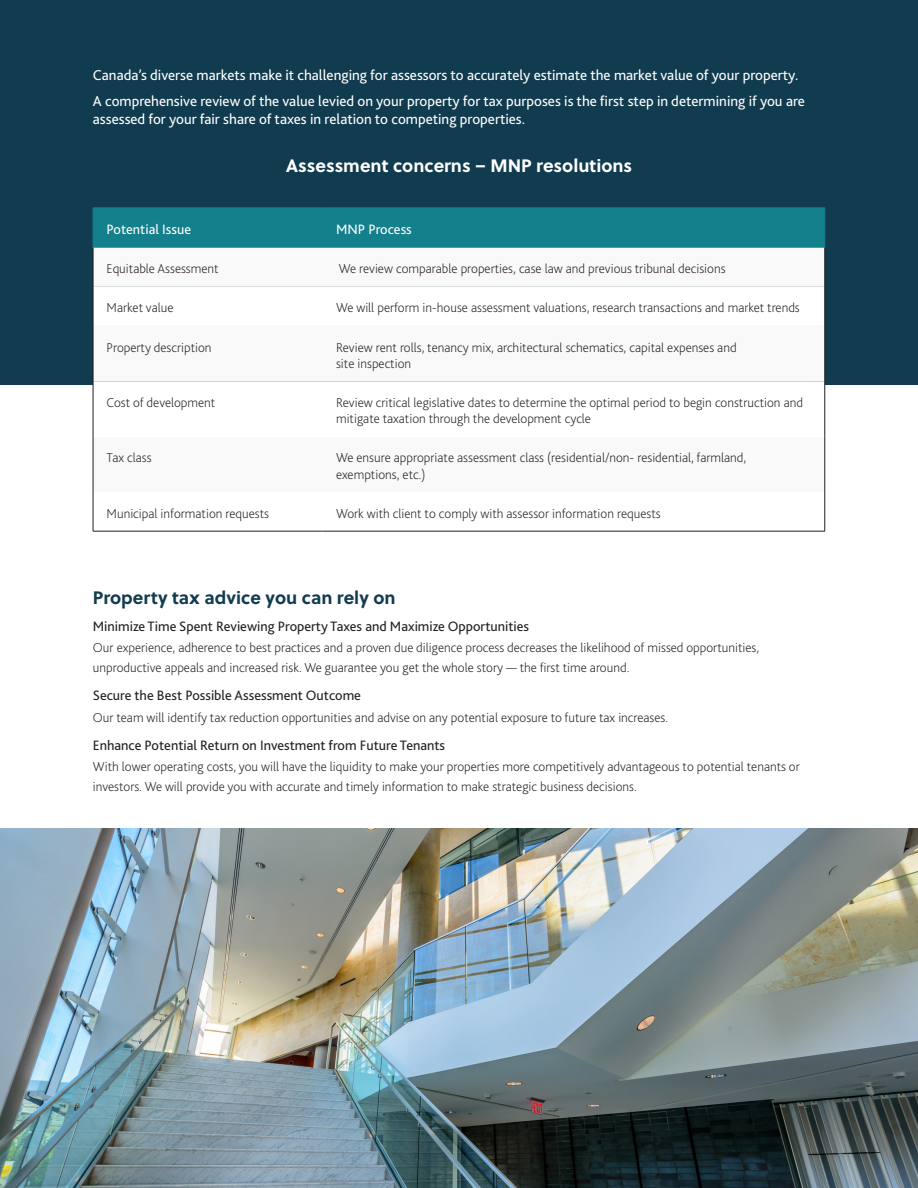
<style>
.page{position:relative;width:918px;height:1188px;background:#fff}
.page>*{position:absolute;margin:0;border:0;box-sizing:border-box;transform-origin:0 0}
.t1{font:700 18px "Soleil";color:#fff}
.t2{font:700 18px "Soleil";color:#113b4f}
.t3{font:15px/18px "Bliss 2";color:#fff}
.t4{font:14.25px "Bliss 2";color:#231f20}
.t5{font:14.25px "Bliss 2";color:#fff}
.t6{font:200 13.5px/16.2px "Bliss 2";color:#231f20}
</style>
<div class="page">
<div style="left:0;top:0;width:918px;height:384px;background:#113b4f"></div>
<div style="left:94px;top:209px;width:731px;height:39px;background:#13808c"></div>
<div style="left:94px;top:248px;width:731px;height:133px;background:#f9f9f9"></div>
<div style="left:94px;top:287px;width:731px;height:39px;background:#fff"></div>
<svg style="left:94px;top:381px;width:731px;height:150px"></svg>
<hr style="left:93px;top:248px;width:1px;height:39px;background:#231f20">
<hr style="left:825px;top:248px;width:1px;height:39px;background:#231f20">
<hr style="left:93px;top:287px;width:1px;height:39px;background:#231f20">
<hr style="left:825px;top:287px;width:1px;height:39px;background:#231f20">
<hr style="left:93px;top:326px;width:1px;height:55px;background:#231f20">
<hr style="left:825px;top:326px;width:1px;height:55px;background:#231f20">
<hr style="left:93px;top:381px;width:1px;height:56px;background:#231f20">
<hr style="left:825px;top:381px;width:1px;height:56px;background:#231f20">
<hr style="left:93px;top:437px;width:1px;height:55px;background:#231f20">
<hr style="left:825px;top:437px;width:1px;height:55px;background:#231f20">
<hr style="left:93px;top:492px;width:1px;height:39px;background:#231f20">
<hr style="left:825px;top:492px;width:1px;height:39px;background:#231f20">
<hr style="left:93px;top:531px;width:230px;height:1px;background:#231f20">
<hr style="left:323px;top:531px;width:502px;height:1px;background:#231f20">
<hr style="left:93px;top:208px;width:230px;height:1px;background:#13808c">
<hr style="left:93px;top:208px;width:1px;height:40px;background:#13808c">
<hr style="left:323px;top:208px;width:502px;height:1px;background:#13808c">
<hr style="left:825px;top:208px;width:1px;height:40px;background:#13808c">
<img style="left:0;top:828px;width:918px;height:360px">
<p class="t3" style="left:93px;top:65px;width:707px">Canada’s diverse markets make it challenging for assessors to accurately estimate the market value of your property.</p>
<p class="t3" style="left:93px;top:92px;width:714px">A comprehensive review of the value levied on your property for tax purposes is the first step in determining if you are assessed for your fair share of taxes in relation to competing properties.</p>
<h3 class="t1" style="left:286px;top:152px;width:348px">Assessment concerns – MNP resolutions</h3>
<p class="t5" style="left:107px;top:221px;width:86px">Potential Issue</p>
<p class="t5" style="left:336px;top:221px;width:77px">MNP Process</p>
<p class="t6" style="left:107px;top:260px;width:114px">Equitable Assessment</p>
<p class="t6" style="left:339px;top:260px;width:388px">We review comparable properties, case law and previous tribunal decisions</p>
<p class="t6" style="left:107px;top:300px;width:68px">Market value</p>
<p class="t6" style="left:336px;top:300px;width:465px">We will perform in-house assessment valuations, research transactions and market trends</p>
<p class="t6" style="left:107px;top:339px;width:106px">Property description</p>
<p class="t6" style="left:336px;top:339px;width:402px">Review rent rolls, tenancy mix, architectural schematics, capital expenses and site inspection</p>
<p class="t6" style="left:107px;top:394px;width:110px">Cost of development</p>
<p class="t6" style="left:336px;top:394px;width:469px">Review critical legislative dates to determine the optimal period to begin construction and mitigate taxation through the development cycle</p>
<p class="t6" style="left:107px;top:449px;width:47px">Tax class</p>
<p class="t6" style="left:336px;top:449px;width:412px">We ensure appropriate assessment class (residential/non- residential, farmland, exemptions, etc.)</p>
<p class="t6" style="left:107px;top:505px;width:164px">Municipal information requests</p>
<p class="t6" style="left:336px;top:505px;width:326px">Work with client to comply with assessor information requests</p>
<h3 class="t2" style="left:93px;top:584px;width:304px">Property tax advice you can rely on</h3>
<h4 class="t4" style="left:93px;top:617px;width:438px">Minimize Time Spent Reviewing Property Taxes and Maximize Opportunities</h4>
<p class="t6" style="left:93px;top:638px;width:668px;line-height:19.5px">Our experience, adherence to best practices and a proven due diligence process decreases the likelihood of missed opportunities, unproductive appeals and increased risk. We guarantee you get the whole story — the first time around.</p>
<h4 class="t4" style="left:93px;top:686px;width:270px">Secure the Best Possible Assessment Outcome</h4>
<p class="t6" style="left:93px;top:709px;width:577px">Our team will identify tax reduction opportunities and advise on any potential exposure to future tax increases.</p>
<h4 class="t4" style="left:93px;top:736px;width:354px">Enhance Potential Return on Investment from Future Tenants</h4>
<p class="t6" style="left:93px;top:757px;width:708px;line-height:19.5px">With lower operating costs, you will have the liquidity to make your properties more competitively advantageous to potential tenants or investors. We will provide you with accurate and timely information to make strategic business decisions.</p>
</div>
